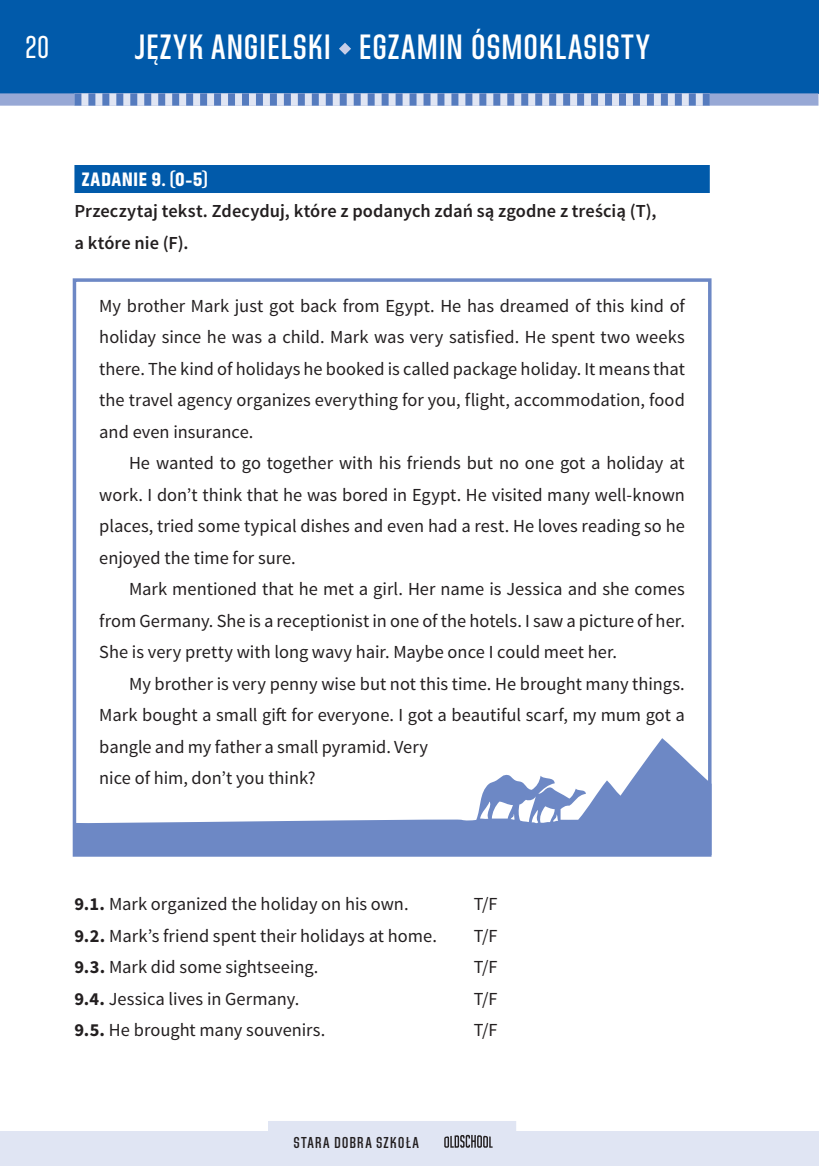
<style>
.page{position:relative;width:819px;height:1166px;background:#fff}
.page>*{position:absolute;margin:0;border:0;box-sizing:border-box;transform-origin:0 0}
.t1{font:500 35px "Directors Gothic 250";letter-spacing:.015em;color:#fff}
.t2{font:31.5px "Directors Gothic 250";color:#fff}
.zadanie_numer{font:700 19.25px "Directors Gothic 250";letter-spacing:.03em;color:#fff}
.tekst_z_wcieciem{font:18.38px/31.5px "Source Sans Pro";color:#231f20;text-align:justify}
.tekst_bez_wciecia{font:18.38px/31.5px "Source Sans Pro";color:#231f20;text-align:justify}
.tekst_bez_wciecia_pu{font:18.38px "Source Sans Pro";color:#231f20}
.zadanie_tresc{font:600 18.38px/31.5px "Source Sans Pro";color:#231f20}
.t3{font:500 15.75px "Directors Gothic 250";letter-spacing:.065em;color:#231f20}
.s1{font-weight:700}
</style>
<div class="page">
<div style="left:0;top:0;width:818px;height:94px;background:#015aaa"></div>
<svg style="left:339px;top:43px;width:12px;height:12px"></svg>
<div style="left:0;top:93px;width:818px;height:13px;background:#97a8d5"></div>
<div style="left:0;top:1131px;width:819px;height:35px;background:#e0e5f3"></div>
<svg style="left:74px;top:93px;width:635px;height:13px;background:#9aafd8"></svg>
<div style="left:268px;top:1121px;width:248px;height:12px;background:#e0e5f3"></div>
<svg style="left:444px;top:1135px;width:48px;height:12px"></svg>
<svg style="left:818px;top:93px;width:1px;height:13px"></svg>
<div style="left:73px;top:278px;width:638px;height:579px;border:4px solid #6d88c5"></div>
<div style="left:74px;top:165px;width:635px;height:28px;background:#015aaa"></div>
<svg style="left:74px;top:738px;width:637px;height:117px"></svg>
<h2 class="t2" style="left:25px;top:30px;width:26px">20</h2>
<h1 class="t1" style="left:135px;top:28px;width:516px">JĘZYK ANGIELSKI EGZAMIN ÓSMOKLASISTY</h1>
<p class="zadanie_numer" style="left:82px;top:169px;width:127px">ZADANIE 9. (0-5)</p>
<p class="zadanie_tresc" style="left:74px;top:196px;width:583px">Przeczytaj tekst. Zdecyduj, które z podanych zdań są zgodne z treścią (T), a które nie (F).</p>
<p class="tekst_bez_wciecia" style="left:99px;top:290px;width:587px">My brother Mark just got back from Egypt. He has dreamed of this kind of holiday since he was a child. Mark was very satisfied. He spent two weeks there. The kind of holidays he booked is called package holiday. It means that the travel agency organizes everything for you, flight, accommodation, food and even insurance.</p>
<p class="tekst_z_wcieciem" style="left:99px;top:447px;width:587px;text-indent:30px">He wanted to go together with his friends but no one got a holiday at work. I don’t think that he was bored in Egypt. He visited many well-known places, tried some typical dishes and even had a rest. He loves reading so he enjoyed the time for sure.</p>
<p class="tekst_z_wcieciem" style="left:99px;top:573px;width:587px;text-indent:30px">Mark mentioned that he met a girl. Her name is Jessica and she comes from Germany. She is a receptionist in one of the hotels. I saw a picture of her.<br>She is very pretty with long wavy hair. Maybe once I could meet her.</p>
<p class="tekst_z_wcieciem" style="left:99px;top:668px;width:587px;text-align:left;text-indent:30px">My brother is very penny wise but not this time. He brought many things.<br>Mark bought a small gift for everyone. I got a beautiful scarf, my mum got a bangle and my father a small pyramid. Very<br>nice of him, don’t you think?</p>
<p class="tekst_bez_wciecia_pu" style="left:74px;top:893px;width:335px"><span class="s1">9.1.</span> Mark organized the holiday on his own.</p>
<p class="tekst_bez_wciecia_pu" style="left:473px;top:893px;width:25px">T/F</p>
<p class="tekst_bez_wciecia_pu" style="left:74px;top:924px;width:364px"><span class="s1">9.2.</span> Mark’s friend spent their holidays at home.</p>
<p class="tekst_bez_wciecia_pu" style="left:473px;top:924px;width:25px">T/F</p>
<p class="tekst_bez_wciecia_pu" style="left:74px;top:956px;width:245px"><span class="s1">9.3.</span> Mark did some sightseeing.</p>
<p class="tekst_bez_wciecia_pu" style="left:473px;top:956px;width:25px">T/F</p>
<p class="tekst_bez_wciecia_pu" style="left:74px;top:987px;width:226px"><span class="s1">9.4.</span> Jessica lives in Germany.</p>
<p class="tekst_bez_wciecia_pu" style="left:473px;top:987px;width:25px">T/F</p>
<p class="tekst_bez_wciecia_pu" style="left:74px;top:1019px;width:252px"><span class="s1">9.5.</span> He brought many souvenirs.</p>
<p class="tekst_bez_wciecia_pu" style="left:473px;top:1019px;width:25px">T/F</p>
<p class="t3" style="left:293px;top:1134px;width:127px">STARA DOBRA SZKOŁA</p>
</div>
